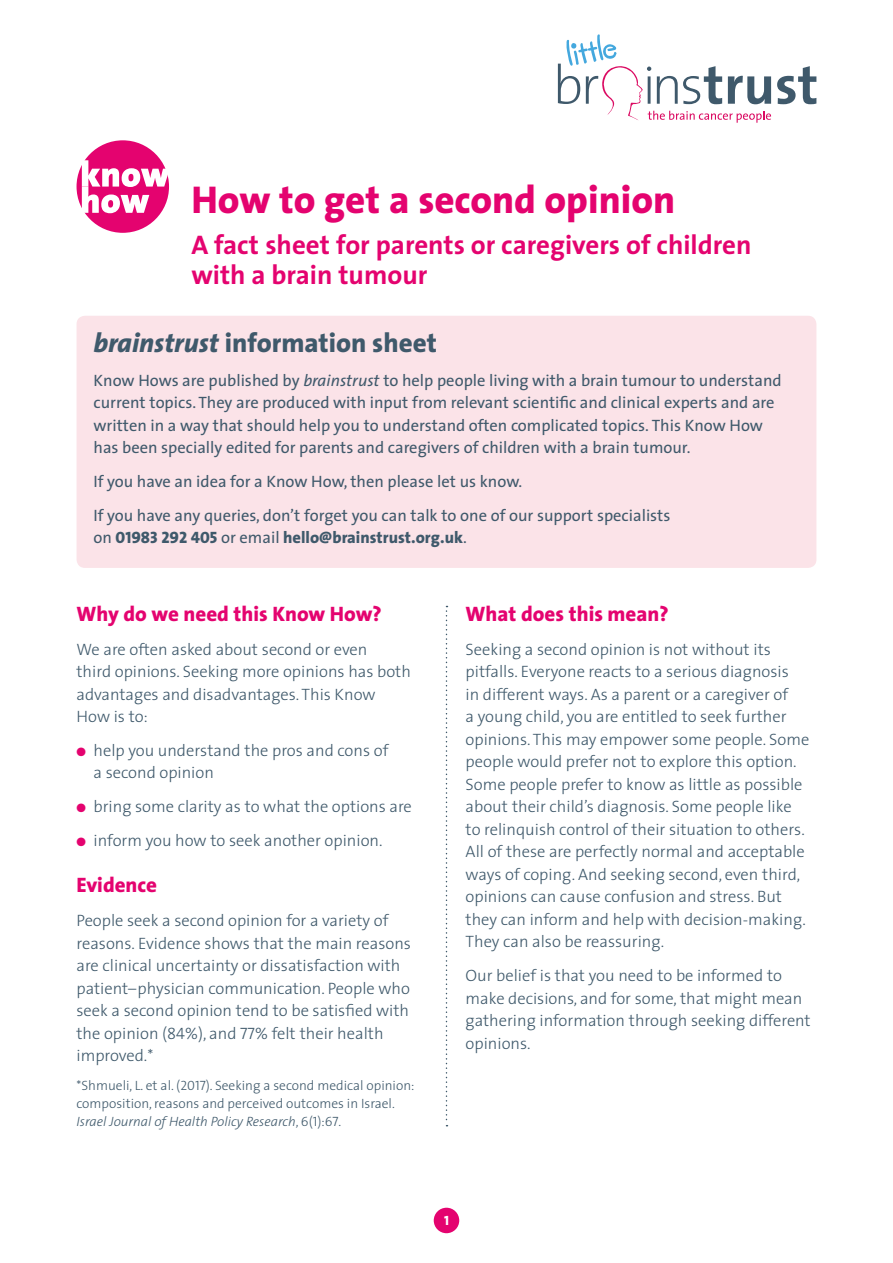
<style>
.page{position:relative;width:893px;height:1263px;background:#fff}
.page>*{position:absolute;margin:0;border:0;box-sizing:border-box;transform-origin:0 0}
.t1{font:800 39px "VA The Sans";color:#e4036f}
.t2{font:700 27px/30px "VA The Sans";color:#e4036f}
.t3{font:800 27px "VA The Sans";color:#3f596b}
.t4{font:800 21px "VA The Sans";color:#e4036f}
.t5{font:300 16.5px/22.5px "VA The Sans";color:#3f596b}
.t6{font:16.5px/22.5px "VA The Sans";color:#3f596b}
.t7{font:800 16.5px "VA The Sans";color:#3f596b}
.t8{font:300 13.5px/18px "VA The Sans";color:#3f596b}
.t9{font:13.5px "VA The Sans Extra Bold Caps";color:#fff}
.s1{font-style:italic}
.s2{font-weight:400}
.s3{font-family:"VA The Sans Extra Bold Caps";font-weight:400}
.s4{color:#e4036f}
.s5{font-family:"VA The Sans Light Caps";font-weight:400}
</style>
<div class="page">
<div style="left:434px;top:1208px;width:25px;height:25px;background:#e4036f;border-radius:50%"></div>
<div style="left:77px;top:316px;width:739px;height:252px;background:#fbe3e8;border-radius:9px"></div>
<svg style="left:446px;top:606px;width:1px;height:520px"></svg>
<div style="left:77px;top:140px;width:92px;height:93px;background:#e4036f;border-radius:50%"></div>
<svg style="left:82px;top:160px;width:87px;height:53px"></svg>
<svg style="left:777px;top:66px;width:39px;height:38px"></svg>
<svg style="left:558px;top:34px;width:213px;height:89px"></svg>
<h1 class="t1" style="left:191px;top:167px;width:485px">How to get a second opinion</h1>
<h2 class="t2" style="left:191px;top:229px;width:562px">A fact sheet for parents or caregivers of children with a brain tumour</h2>
<h2 class="t3" style="left:94px;top:320px;width:345px"><span class="s1">brainstrust</span> information sheet</h2>
<p class="t6" style="left:94px;top:369px;width:690px">Know Hows are published by <span class="s1">brainstrust</span> to help people living with a brain tumour to understand current topics. They are produced with input from relevant scientific and clinical experts and are written in a way that should help you to understand often complicated topics. This Know How has been specially edited for parents and caregivers of children with a brain tumour.</p>
<p class="t6" style="left:94px;top:464px;width:578px;line-height:33.8px">If you have an idea for a Know How, then please let us know.<br>If you have any queries, don’t forget you can talk to one of our support specialists</p>
<p class="t7" style="left:94px;top:524px;width:375px"><span class="s2">on</span> <span class="s3">01983 292 405</span> <span class="s2">or email</span> hello@brainstrust.org.uk<span class="s2">.</span></p>
<p class="t4" style="left:77px;top:596px;width:307px">Why do we need this Know How?</p>
<p class="t5" style="left:77px;top:637px;width:336px">We are often asked about second or even<br>third opinions. Seeking more opinions has both advantages and disadvantages. This Know How is to:</p>
<p class="t5" style="left:94px;top:738px;width:296px;text-indent:-17px"><span class="s4">●</span> help you understand the pros and cons of a second opinion</p>
<p class="t5" style="left:77px;top:795px;width:337px"><span class="s4">●</span> bring some clarity as to what the options are</p>
<p class="t5" style="left:77px;top:828px;width:308px"><span class="s4">●</span> inform you how to seek another opinion.</p>
<p class="t4" style="left:77px;top:868px;width:82px">Evidence</p>
<p class="t5" style="left:77px;top:909px;width:336px">People seek a second opinion for a variety of reasons. Evidence shows that the main reasons are clinical uncertainty or dissatisfaction with patient–physician communication. People who seek a second opinion tend to be satisfied with the opinion (<span class="s5">84</span>%), and <span class="s5">77</span>% felt their health improved.*</p>
<p class="t8" style="left:77px;top:1076px;width:339px">*Shmueli, L. et al. (<span class="s5">2017</span>). Seeking a second medical opinion: composition, reasons and perceived outcomes in Israel.<br><span class="s1">Israel Journal of Health Policy Research</span>, <span class="s5">6(1):67</span>.</p>
<p class="t4" style="left:466px;top:596px;width:205px">What does this mean?</p>
<p class="t5" style="left:466px;top:637px;width:345px">Seeking a second opinion is not without its pitfalls. Everyone reacts to a serious diagnosis<br>in different ways. As a parent or a caregiver of<br>a young child, you are entitled to seek further opinions. This may empower some people. Some people would prefer not to explore this option.<br>Some people prefer to know as little as possible about their child’s diagnosis. Some people like to relinquish control of their situation to others.<br>All of these are perfectly normal and acceptable ways of coping. And seeking second, even third, opinions can cause confusion and stress. But they can inform and help with decision-making.<br>They can also be reassuring.</p>
<p class="t5" style="left:466px;top:964px;width:347px">Our belief is that you need to be informed to make decisions, and for some, that might mean gathering information through seeking different opinions.</p>
<p class="t9" style="left:444px;top:1209px;width:6px">1</p>
</div>
